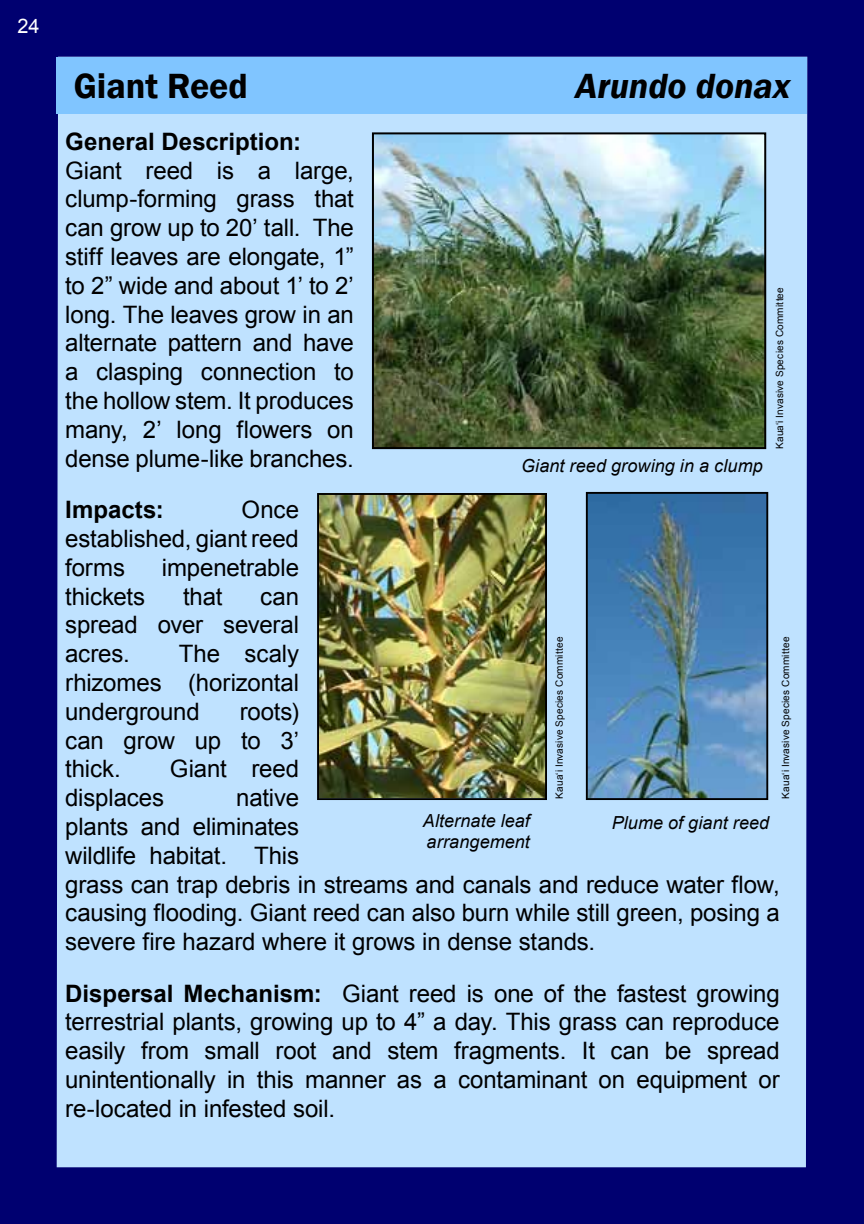
<style>
.page{position:relative;width:864px;height:1224px;background:#000070}
.page>*{position:absolute;margin:0;border:0;box-sizing:border-box;transform-origin:0 0}
.t1{font:italic 600 36px "Franklin Gothic";letter-spacing:-.005em;color:#000}
.t2{font:600 36px "Franklin Gothic";color:#000}
.t3{font:24px/28.8px "Arial";letter-spacing:-.005em;color:#000;text-align:justify}
.t4{font:700 24px "Arial";color:#000}
.t5{font:20px "Arial";color:#fff}
.t6{font:italic 18px/21.6px "Arial";letter-spacing:.005em;color:#000}
.t7{font:10px "Arial";letter-spacing:.02em;color:#000}
.s1{font-weight:700}
</style>
<div class="page">
<div style="left:57px;top:113px;width:750px;height:1054px;background:#bfe2ff"></div>
<div style="left:57px;top:57px;width:750px;height:56px;background:#80c5ff"></div>
<img style="left:375px;top:135px;width:388px;height:311px">
<div style="left:372px;top:132px;width:394px;height:317px;border:2px solid #000"></div>
<img style="left:320px;top:496px;width:224px;height:301px">
<div style="left:317px;top:493px;width:230px;height:307px;border:2px solid #000"></div>
<img style="left:589px;top:495px;width:176px;height:302px">
<div style="left:586px;top:492px;width:182px;height:308px;border:2px solid #000"></div>
<p class="t5" style="left:18px;top:13px;width:24px">24</p>
<h1 class="t2" style="left:74px;top:63px;width:176px">Giant Reed</h1>
<p class="t4" style="left:65px;top:126px;width:238px">General Description:</p>
<p class="t3" style="left:65px;top:156px;width:290px">Giant reed is a large, clump-forming grass that can grow up to 20’ tall. The stiff leaves are elongate, 1” to 2” wide and about 1’ to 2’ long. The leaves grow in an alternate pattern and have a clasping connection to the hollow stem. It produces many, 2’ long flowers on dense plume-like branches.</p>
<p class="t4" style="left:65px;top:494px;width:100px">Impacts:</p>
<p class="t3" style="left:65px;top:496px;width:235px;text-indent:176px">Once established, giant reed forms</p>
<p class="t3" style="left:162px;top:553px;width:139px">impenetrable</p>
<h1 class="t1" style="left:575px;top:62px;width:217px">Arundo donax</h1>
<p class="t6" style="left:521px;top:455px;width:243px">Giant reed growing in a clump</p>
<p class="t7" style="left:773px;top:449px;width:163px;rotate:-90deg">Kaua‘i Invasive Species Committee</p>
<p class="t3" style="left:65px;top:582px;width:82px">thickets</p>
<p class="t3" style="left:183px;top:582px;width:41px">that</p>
<p class="t3" style="left:65px;top:582px;width:235px;text-indent:195px">can spread over several acres.</p>
<p class="t7" style="left:553px;top:799px;width:163px;rotate:-90deg">Kaua‘i Invasive Species Committee</p>
<p class="t7" style="left:779px;top:799px;width:163px;rotate:-90deg">Kaua‘i Invasive Species Committee</p>
<p class="t3" style="left:65px;top:640px;width:235px;text-indent:114px">The scaly rhizomes (horizontal underground</p>
<p class="t3" style="left:65px;top:697px;width:235px;text-indent:175px">roots) can grow up to 3’ thick.</p>
<p class="t3" style="left:170px;top:755px;width:131px">Giant reed</p>
<p class="t3" style="left:65px;top:784px;width:716px;text-align:left;text-indent:171px">native<br>plants and eliminates<br>wildlife habitat. This<br>grass can trap debris in streams and canals and reduce water flow, causing flooding. Giant reed can also burn while still green, posing a severe fire hazard where it grows in dense stands.</p>
<p class="t3" style="left:65px;top:979px;width:716px"><span class="s1">Dispersal Mechanism:</span> Giant reed is one of the fastest growing terrestrial plants, growing up to 4” a day. This grass can reproduce easily from small root and stem fragments. It can be spread unintentionally in this manner as a contaminant on equipment or re-located in infested soil.</p>
<p class="t3" style="left:65px;top:784px;width:101px">displaces</p>
<p class="t6" style="left:423px;top:810px;width:109px">Alternate leaf arrangement</p>
<p class="t6" style="left:612px;top:812px;width:159px">Plume of giant reed</p>
</div>
